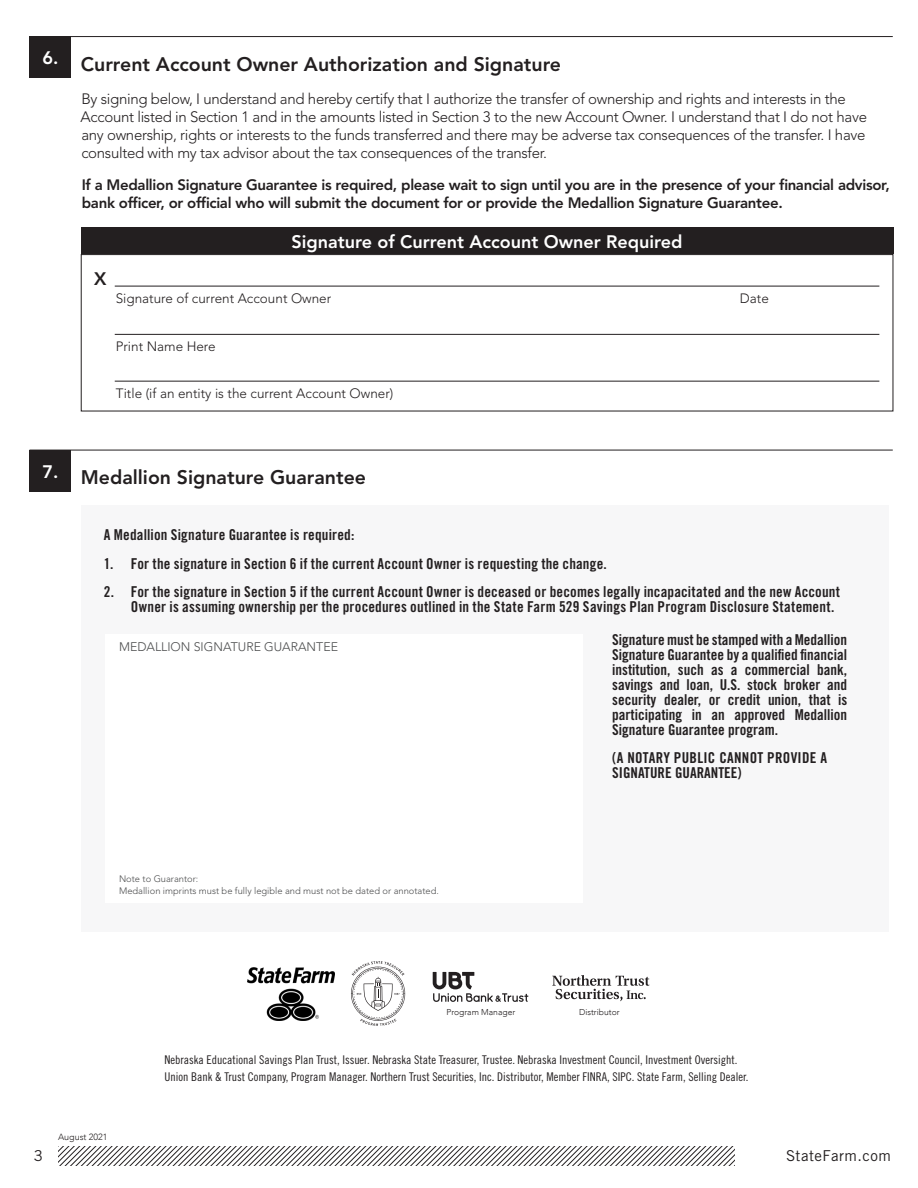
<style>
.page{position:relative;width:918px;height:1188px;background:#fff}
.page>*{position:absolute;margin:0;border:0;box-sizing:border-box;transform-origin:0 0}
.headers{font:800 19.5px "Avenir LT Std";color:#231f20}
.number{font:800 18px "Avenir LT Std";color:#fff}
.copy{font:800 18px "Avenir LT Std";color:#231f20}
.legal{font:15px/15px "Trade Gothic LT Std Bd Cn 20";letter-spacing:.01em;color:#231f20}
.copy-2{font:300 15px/18px "Avenir LT Std";letter-spacing:-.02em;color:#231f20}
.copy-3{font:800 15px/18px "Avenir LT Std";letter-spacing:-.02em;color:#231f20}
.t1{font:15px "Trade Gothic LT Std";letter-spacing:.03em;color:#231f20}
.hints{font:300 13.5px "Avenir LT Std";color:#231f20}
.Body{font:300 12.3px "Avenir LT Std";color:#4b4c4d}
.attach{font:12px/16.5px "Trade Gothic LT Std Cn 18";color:#231f20}
.Body-2{font:300 9.3px "Avenir LT Std";color:#4b4c4d}
.attach-2{font:300 9px "Avenir";color:#231f20}
.subhead{font:300 8.55px "Avenir";color:#231f20}
</style>
<div class="page">
<svg style="left:58px;top:1146px;width:676px;height:19px"></svg>
<div style="left:30px;top:37px;width:41px;height:41px;background:#231f20"></div>
<hr style="left:30px;top:36px;width:863px;height:1px;background:#231f20">
<div style="left:30px;top:450px;width:41px;height:42px;background:#231f20"></div>
<hr style="left:30px;top:450px;width:863px;height:1px;background:#231f20">
<div style="left:81px;top:505px;width:807px;height:426px;background:#f7f7f8"></div>
<div style="left:106px;top:634px;width:477px;height:268px;background:#fff"></div>
<div style="left:81px;top:227px;width:812px;height:27px;background:#231f20"></div>
<div style="left:81px;top:254px;width:812px;height:157px;border:1px solid #231f20"></div>
<hr style="left:115px;top:286px;width:764px;height:1px;background:#231f20">
<hr style="left:115px;top:334px;width:764px;height:1px;background:#231f20">
<hr style="left:115px;top:381px;width:764px;height:1px;background:#231f20">
<svg style="left:433px;top:972px;width:95px;height:30px"></svg>
<svg style="left:351px;top:961px;width:54px;height:65px"></svg>
<svg style="left:552px;top:975px;width:98px;height:26px"></svg>
<img style="left:247px;top:967px;width:87px;height:53px">
<p class="number" style="left:42px;top:47px;width:17px">6.</p>
<p class="headers" style="left:81px;top:52px;width:482px">Current Account Owner Authorization and Signature</p>
<p class="copy-2" style="left:81px;top:90px;width:788px">By signing below, I understand and hereby certify that I authorize the transfer of ownership and rights and interests in the Account listed in Section 1 and in the amounts listed in Section 3 to the new Account Owner. I understand that I do not have any ownership, rights or interests to the funds transferred and there may be adverse tax consequences of the transfer. I have consulted with my tax advisor about the tax consequences of the transfer.</p>
<p class="copy-3" style="left:82px;top:176px;width:810px">If a Medallion Signature Guarantee is required, please wait to sign until you are in the presence of your financial advisor, bank officer, or official who will submit the document for or provide the Medallion Signature Guarantee.</p>
<p class="copy" style="left:94px;top:268px;width:14px">X</p>
<p class="number" style="left:292px;top:231px;width:393px">Signature of Current Account Owner Required</p>
<p class="hints" style="left:116px;top:291px;width:217px">Signature of current Account Owner</p>
<p class="hints" style="left:740px;top:291px;width:31px">Date</p>
<p class="hints" style="left:116px;top:338px;width:102px">Print Name Here</p>
<p class="hints" style="left:116px;top:385px;width:279px">Title (if an entity is the current Account Owner)</p>
<p class="number" style="left:42px;top:461px;width:17px">7.</p>
<p class="headers" style="left:81px;top:466px;width:287px">Medallion Signature Guarantee</p>
<p class="legal" style="left:104px;top:527px;width:252px">A Medallion Signature Guarantee is required:</p>
<p class="legal" style="left:104px;top:556px;width:505px">1. For the signature in Section 6 if the current Account Owner is requesting the change.</p>
<p class="legal" style="left:131px;top:584px;width:711px;text-indent:-27px">2. For the signature in Section 5 if the current Account Owner is deceased or becomes legally incapacitated and the new Account<br>Owner is assuming ownership per the procedures outlined in the State Farm 529 Savings Plan Program Disclosure Statement.</p>
<p class="Body" style="left:119px;top:639px;width:220px">MEDALLION SIGNATURE GUARANTEE</p>
<p class="legal" style="left:612px;top:632px;width:236px;text-align:justify">Signature must be stamped with a Medallion Signature Guarantee by a qualified financial institution, such as a commercial bank, savings and loan, U.S. stock broker and security dealer, or credit union, that is participating in an approved Medallion Signature Guarantee program.</p>
<p class="legal" style="left:612px;top:750px;width:216px">(A NOTARY PUBLIC CANNOT PROVIDE A<br>SIGNATURE GUARANTEE)</p>
<p class="Body-2" style="left:119px;top:874px;width:81px">Note to Guarantor:</p>
<p class="Body-2" style="left:119px;top:886px;width:321px">Medallion imprints must be fully legible and must not be dated or annotated.</p>
<p class="subhead" style="left:447px;top:1007px;width:70px">Program Manager</p>
<p class="subhead" style="left:579px;top:1007px;width:42px">Distributor</p>
<p class="attach-2" style="left:58px;top:1131px;width:51px">August 2021</p>
<p class="attach" style="left:164px;top:1052px;width:586px">Nebraska Educational Savings Plan Trust, Issuer. Nebraska State Treasurer, Trustee. Nebraska Investment Council, Investment Oversight.<br>Union Bank &amp; Trust Company, Program Manager. Northern Trust Securities, Inc. Distributor, Member FINRA, SIPC. State Farm, Selling Dealer.</p>
<p class="t1" style="left:34px;top:1147px;width:11px">3</p>
<p class="t1" style="left:786px;top:1147px;width:106px">StateFarm.com</p>
</div>
